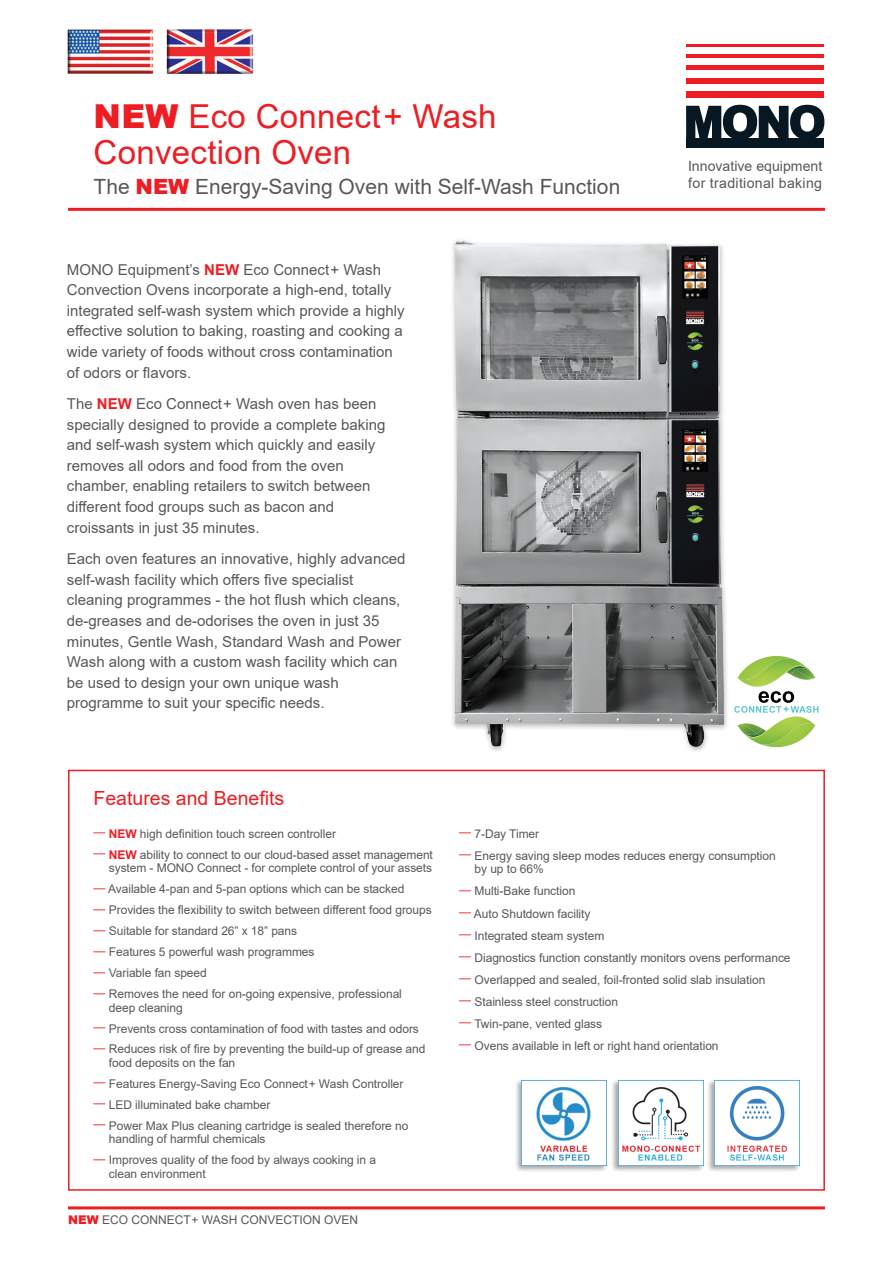
<style>
.page{position:relative;width:893px;height:1263px;background:#fff}
.page>*{position:absolute;margin:0;border:0;box-sizing:border-box;transform-origin:0 0}
.Page_header{font:33px/36px "Arial";letter-spacing:.01em;color:#ee1d23}
.Intro1{font:21px "Arial";color:#57585a}
.Sub_head_red{font:19.5px "Arial";color:#ee1d23}
.Intro1-2{font:15px/20.7px "Arial";color:#57585a}
.t1{font:14.1px/17px "Arial";letter-spacing:.01em;color:#57585a}
.Equip_Guide_list{font:12px/13.5px "Arial";letter-spacing:-.005em;color:#57585a}
.s1{font-weight:900}
.s2{font-weight:900;color:#ee1d23}
.s3{font-weight:700;color:#ee1d23}
.s4{color:#ee1d23}
</style>
<div class="page">
<div style="left:68px;top:770px;width:757px;height:421px;border:2px solid #ee1d23"></div>
<hr style="left:686px;top:44px;width:138px;height:3px;background:#ee1d23">
<hr style="left:686px;top:54px;width:138px;height:4px;background:#ee1d23">
<div style="left:686px;top:65px;width:138px;height:5px;background:#ee1d23"></div>
<div style="left:686px;top:78px;width:138px;height:6px;background:#ee1d23"></div>
<div style="left:686px;top:91px;width:138px;height:7px;background:#ee1d23"></div>
<svg style="left:686px;top:105px;width:138px;height:33px"></svg>
<div style="left:686px;top:138px;width:138px;height:9px;background:#071822"></div>
<div style="left:450px;top:238px;width:279px;height:516px;background:#231f20;opacity:.3"></div>
<img style="left:455px;top:240px;width:269px;height:507px">
<svg style="left:737px;top:656px;width:79px;height:24px"></svg>
<img style="left:744px;top:666px;width:65px;height:21px">
<img style="left:788px;top:720px;width:27px;height:25px">
<svg style="left:737px;top:723px;width:51px;height:24px"></svg>
<img style="left:743px;top:716px;width:65px;height:21px">
<svg style="left:734px;top:691px;width:84px;height:22px"></svg>
<div style="left:610px;top:1078px;width:94px;height:94px;background:#231f20;opacity:.4"></div>
<img style="left:618px;top:1080px;width:85px;height:85px">
<div style="left:514px;top:1078px;width:94px;height:94px;background:#231f20;opacity:.4"></div>
<img style="left:522px;top:1080px;width:85px;height:85px">
<div style="left:707px;top:1078px;width:94px;height:94px;background:#231f20;opacity:.4"></div>
<img style="left:714px;top:1080px;width:85px;height:85px">
<hr style="left:68px;top:1206px;width:757px;height:3px;background:#ee1d23">
<hr style="left:68px;top:208px;width:757px;height:3px;background:#ee1d23">
<img style="left:67px;top:29px;width:87px;height:45px">
<img style="left:166px;top:29px;width:88px;height:46px">
<p class="Page_header" style="left:94px;top:98px;width:405px"><span class="s1">NEW</span> Eco Connect+ Wash<br>Convection Oven</p>
<p class="Intro1" style="left:94px;top:172px;width:528px">The <span class="s2">NEW</span> Energy-Saving Oven with Self-Wash Function</p>
<p class="Intro1-2" style="left:67px;top:259px;width:339px">MONO Equipment’s <span class="s3">NEW</span> Eco Connect+ Wash Convection Ovens incorporate a high-end, totally integrated self-wash system which provide a highly effective solution to baking, roasting and cooking a wide variety of foods without cross contamination of odors or flavors.</p>
<p class="Intro1-2" style="left:67px;top:393px;width:320px">The <span class="s3">NEW</span> Eco Connect+ Wash oven has been specially designed to provide a complete baking and self-wash system which quickly and easily removes all odors and food from the oven chamber, enabling retailers to switch between different food groups such as bacon and croissants in just 35 minutes.</p>
<p class="Intro1-2" style="left:67px;top:548px;width:340px">Each oven features an innovative, highly advanced self-wash facility which offers five specialist cleaning programmes - the hot flush which cleans, de-greases and de-odorises the oven in just 35 minutes, Gentle Wash, Standard Wash and Power Wash along with a custom wash facility which can be used to design your own unique wash programme to suit your specific needs.</p>
<p class="Sub_head_red" style="left:94px;top:785px;width:192px">Features and Benefits</p>
<p class="t1" style="left:688px;top:157px;width:136px">Innovative equipment for traditional baking</p>
<p class="Equip_Guide_list" style="left:94px;top:827px;width:244px"><span class="s4">—</span> <span class="s3">NEW</span> high definition touch screen controller</p>
<p class="Equip_Guide_list" style="left:94px;top:848px;width:341px;text-align:right"><span class="s4">—</span> <span class="s3">NEW</span> ability to connect to our cloud-based asset management system - MONO Connect - for complete control of your assets</p>
<p class="Equip_Guide_list" style="left:94px;top:882px;width:312px"><span class="s4">—</span> Available 4-pan and 5-pan options which can be stacked</p>
<p class="Equip_Guide_list" style="left:94px;top:903px;width:340px"><span class="s4">—</span> Provides the flexibility to switch between different food groups</p>
<p class="Equip_Guide_list" style="left:94px;top:924px;width:205px"><span class="s4">—</span> Suitable for standard 26” x 18” pans</p>
<p class="Equip_Guide_list" style="left:94px;top:945px;width:222px"><span class="s4">—</span> Features 5 powerful wash programmes</p>
<p class="Equip_Guide_list" style="left:94px;top:966px;width:115px"><span class="s4">—</span> Variable fan speed</p>
<p class="Equip_Guide_list" style="left:109px;top:987px;width:295px;text-indent:-15px"><span class="s4">—</span> Removes the need for on-going expensive, professional deep cleaning</p>
<p class="Equip_Guide_list" style="left:94px;top:1021px;width:327px"><span class="s4">—</span> Prevents cross contamination of food with tastes and odors</p>
<p class="Equip_Guide_list" style="left:109px;top:1042px;width:318px;text-indent:-15px"><span class="s4">—</span> Reduces risk of fire by preventing the build-up of grease and food deposits on the fan</p>
<p class="Equip_Guide_list" style="left:94px;top:1077px;width:311px"><span class="s4">—</span> Features Energy-Saving Eco Connect+ Wash Controller</p>
<p class="Equip_Guide_list" style="left:94px;top:1098px;width:178px"><span class="s4">—</span> LED illuminated bake chamber</p>
<p class="Equip_Guide_list" style="left:109px;top:1119px;width:301px;text-indent:-15px"><span class="s4">—</span> Power Max Plus cleaning cartridge is sealed therefore no handling of harmful chemicals</p>
<p class="Equip_Guide_list" style="left:109px;top:1153px;width:269px;text-indent:-15px"><span class="s4">—</span> Improves quality of the food by always cooking in a clean environment</p>
<p class="Equip_Guide_list" style="left:68px;top:1213px;width:292px"><span class="s2">NEW</span> ECO CONNECT+ WASH CONVECTION OVEN</p>
<p class="Equip_Guide_list" style="left:459px;top:827px;width:81px"><span class="s4">—</span> 7-Day Timer</p>
<p class="Equip_Guide_list" style="left:475px;top:849px;width:303px;text-indent:-15px"><span class="s4">—</span> Energy saving sleep modes reduces energy consumption by up to 66%</p>
<p class="Equip_Guide_list" style="left:459px;top:884px;width:118px"><span class="s4">—</span> Multi-Bake function</p>
<p class="Equip_Guide_list" style="left:459px;top:906px;width:133px"><span class="s4">—</span> Auto Shutdown facility</p>
<p class="Equip_Guide_list" style="left:459px;top:928px;width:147px"><span class="s4">—</span> Integrated steam system</p>
<p class="Equip_Guide_list" style="left:459px;top:950px;width:333px"><span class="s4">—</span> Diagnostics function constantly monitors ovens performance</p>
<p class="Equip_Guide_list" style="left:459px;top:972px;width:308px"><span class="s4">—</span> Overlapped and sealed, foil-fronted solid slab insulation</p>
<p class="Equip_Guide_list" style="left:459px;top:994px;width:160px"><span class="s4">—</span> Stainless steel construction</p>
<p class="Equip_Guide_list" style="left:459px;top:1016px;width:144px"><span class="s4">—</span> Twin-pane, vented glass</p>
<p class="Equip_Guide_list" style="left:459px;top:1038px;width:261px"><span class="s4">—</span> Ovens available in left or right hand orientation</p>
</div>
